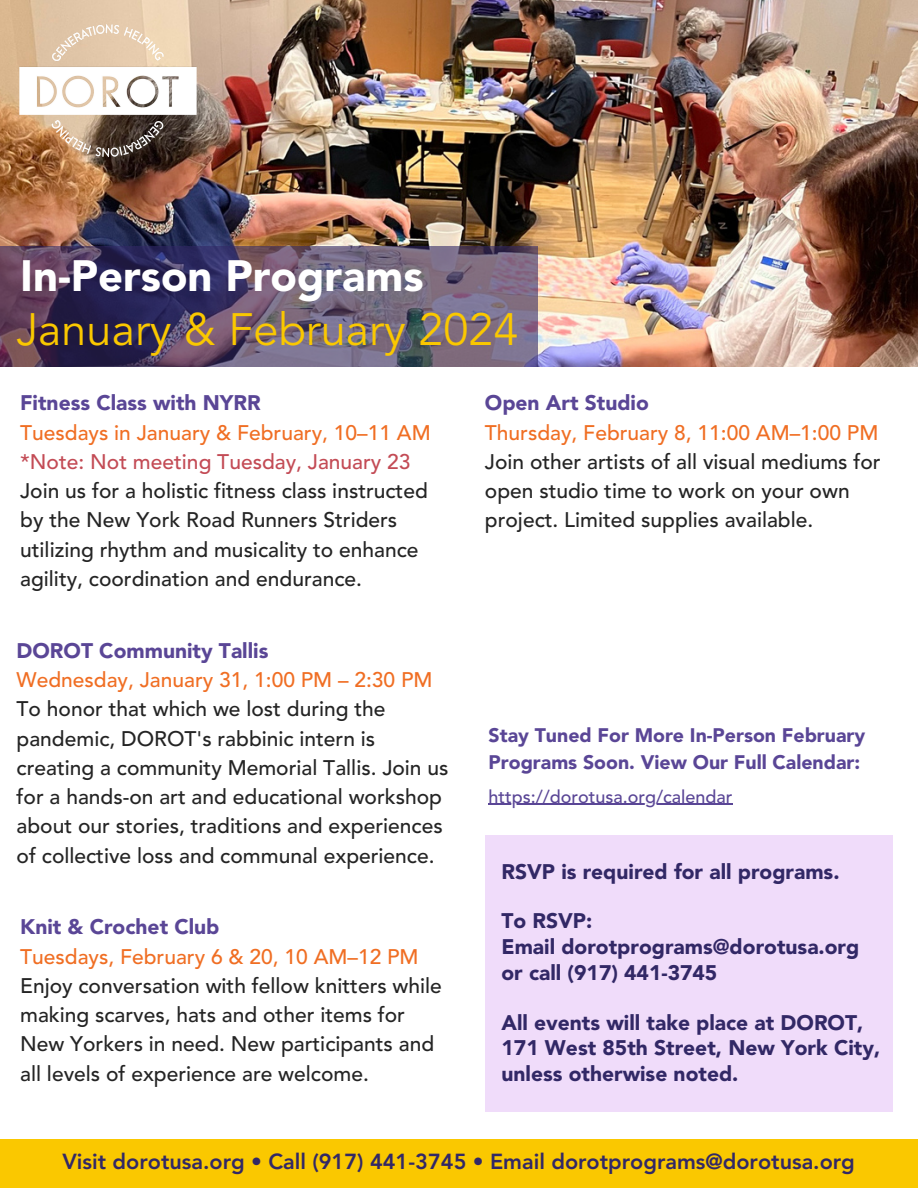
<style>
.page{position:relative;width:918px;height:1188px;background:#fff}
.page>*{position:absolute;margin:0;border:0;box-sizing:border-box;transform-origin:0 0}
.t1{font:45px "Avenir LT Pro";color:#fac800}
.t2{font:900 43.5px "Avenir LT Pro";color:#fff}
.t3{font:800 21.6px "Avenir LT Pro";color:#322866}
.t4{font:500 21px/29.2px "Avenir LT Pro";color:#242424}
.t5{font:900 21px/25.8px "Avenir LT Pro";color:#322866}
.t6{font:500 21px "Avenir LT Pro";color:#f06e23}
.t7{font:900 21px "Avenir LT Pro";color:#5a4696}
.t8{font:500 21px "Avenir LT Pro";color:#c34b55}
.t9{font:900 19.5px/27px "Avenir LT Pro";color:#5a4696}
.t10{font:500 18px "Avenir LT Pro";color:#5a4696}
</style>
<div class="page">
<img style="left:0;top:0;width:918px;height:367px">
<svg style="left:0;top:246px;width:538px;height:120px;background:#5d4f6d"></svg>
<img style="left:17px;top:0;width:182px;height:182px">
<div style="left:0;top:1140px;width:918px;height:48px;background:#fac800"></div>
<div style="left:485px;top:836px;width:408px;height:276px;background:#f0dcfa"></div>
<hr style="left:489px;top:804px;width:244px;height:1px;background:#5a4696">
<p class="t2" style="left:20px;top:258px;width:405px">In-Person Programs</p>
<p class="t1" style="left:17px;top:311px;width:503px">January &amp; February 2024</p>
<p class="t7" style="left:20px;top:395px;width:242px">Fitness Class with NYRR</p>
<p class="t6" style="left:20px;top:424px;width:412px">Tuesdays in January &amp; February, 10–11 AM</p>
<p class="t8" style="left:20px;top:453px;width:392px">*Note: Not meeting Tuesday, January 23</p>
<p class="t4" style="left:20px;top:478px;width:409px">Join us for a holistic fitness class instructed by the New York Road Runners Striders utilizing rhythm and musicality to enhance agility, coordination and endurance.</p>
<p class="t7" style="left:485px;top:395px;width:165px">Open Art Studio</p>
<p class="t6" style="left:485px;top:424px;width:395px">Thursday, February 8, 11:00 AM–1:00 PM</p>
<p class="t4" style="left:485px;top:449px;width:397px">Join other artists of all visual mediums for open studio time to work on your own project. Limited supplies available.</p>
<p class="t7" style="left:17px;top:642px;width:253px">DOROT Community Tallis</p>
<p class="t6" style="left:17px;top:671px;width:418px">Wednesday, January 31, 1:00 PM – 2:30 PM</p>
<p class="t4" style="left:17px;top:696px;width:433px">To honor that which we lost during the pandemic, DOROT's rabbinic intern is creating a community Memorial Tallis. Join us for a hands-on art and educational workshop about our stories, traditions and experiences of collective loss and communal experience.</p>
<p class="t7" style="left:20px;top:919px;width:201px">Knit &amp; Crochet Club</p>
<p class="t6" style="left:20px;top:948px;width:400px">Tuesdays, February 6 &amp; 20, 10 AM–12 PM</p>
<p class="t4" style="left:20px;top:973px;width:423px">Enjoy conversation with fellow knitters while making scarves, hats and other items for New Yorkers in need. New participants and all levels of experience are welcome.</p>
<p class="t9" style="left:489px;top:723px;width:378px">Stay Tuned For More In-Person February<br>Programs Soon. View Our Full Calendar:</p>
<p class="t10" style="left:489px;top:789px;width:246px">https://dorotusa.org/calendar</p>
<p class="t5" style="left:501px;top:861px;width:340px">RSVP is required for all programs.</p>
<p class="t5" style="left:501px;top:910px;width:92px">To RSVP:</p>
<p class="t5" style="left:501px;top:936px;width:359px">Email dorotprograms@dorotusa.org</p>
<p class="t5" style="left:501px;top:962px;width:217px">or call (917) 441-3745</p>
<p class="t5" style="left:501px;top:1011px;width:380px">All events will take place at DOROT,<br>171 West 85th Street, New York City, unless otherwise noted.</p>
<p class="t3" style="left:63px;top:1153px;width:794px">Visit dorotusa.org • Call (917) 441-3745 • Email dorotprograms@dorotusa.org</p>
</div>
